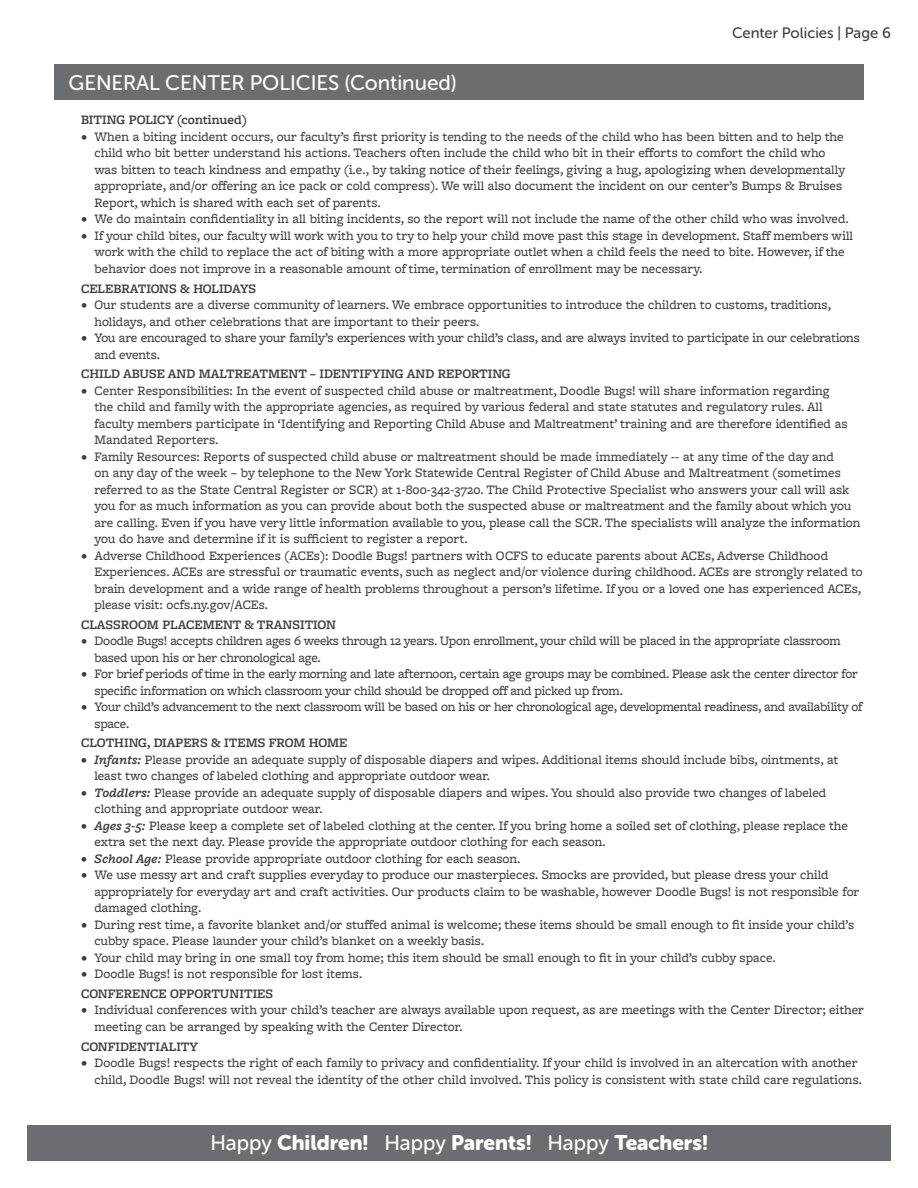
<style>
.page{position:relative;width:918px;height:1188px;background:#fff}
.page>*{position:absolute;margin:0;border:0;box-sizing:border-box;transform-origin:0 0}
.t1{font:21px "Museo Sans Rounded 900";color:#fff}
.t2{font:21px "Museo Sans Rounded 500";color:#fff}
.t3{font:15px "Museo Sans Rounded 500";color:#3e3e3f}
.t4{font:500 13.5px/16.5px "Freight Macro Pro";color:#3e3e3f}
.t5{font:500 13.5px/16.5px "Freight Macro Pro";letter-spacing:-.02em;color:#3e3e3f}
.t6{font:600 13.5px "Freight Macro Pro";color:#3e3e3f}
.s1{font-weight:600;font-style:italic}
.s2{font-family:"Museo Sans Rounded 500"}
</style>
<div class="page">
<div style="left:27px;top:1125px;width:864px;height:36px;background:#6c6d70"></div>
<div style="left:54px;top:64px;width:810px;height:36px;background:#6c6d70"></div>
<p class="t3" style="left:732px;top:25px;width:160px">Center Policies | Page 6</p>
<p class="t2" style="left:69px;top:71px;width:390px">GENERAL CENTER POLICIES (Continued)</p>
<p class="t6" style="left:81px;top:111px;width:167px">BITING POLICY (continued)</p>
<p class="t4" style="left:94px;top:128px;width:752px;text-indent:-14px">• When a biting incident occurs, our faculty’s first priority is tending to the needs of the child who has been bitten and to help the child who bit better understand his actions. Teachers often include the child who bit in their efforts to comfort the child who was bitten to teach kindness and empathy (i.e., by taking notice of their feelings, giving a hug, apologizing when developmentally appropriate, and/or offering an ice pack or cold compress). We will also document the incident on our center’s Bumps &amp; Bruises Report, which is shared with each set of parents.</p>
<p class="t4" style="left:81px;top:210px;width:769px">• We do maintain confidentiality in all biting incidents, so the report will not include the name of the other child who was involved.</p>
<p class="t4" style="left:94px;top:227px;width:760px;text-indent:-14px">• If your child bites, our faculty will work with you to try to help your child move past this stage in development. Staff members will work with the child to replace the act of biting with a more appropriate outlet when a child feels the need to bite. However, if the behavior does not improve in a reasonable amount of time, termination of enrollment may be necessary.</p>
<p class="t6" style="left:81px;top:279px;width:177px">CELEBRATIONS &amp; HOLIDAYS</p>
<p class="t4" style="left:94px;top:296px;width:738px;text-indent:-14px">• Our students are a diverse community of learners. We embrace opportunities to introduce the children to customs, traditions, holidays, and other celebrations that are important to their peers.</p>
<p class="t4" style="left:94px;top:329px;width:767px;text-indent:-14px">• You are encouraged to share your family’s experiences with your child’s class, and are always invited to participate in our celebrations and events.</p>
<p class="t6" style="left:81px;top:364px;width:431px">CHILD ABUSE AND MALTREATMENT – IDENTIFYING AND REPORTING</p>
<p class="t4" style="left:94px;top:382px;width:755px;text-indent:-14px">• Center Responsibilities: In the event of suspected child abuse or maltreatment, Doodle Bugs! will share information regarding the child and family with the appropriate agencies, as required by various federal and state statutes and regulatory rules. All faculty members participate in ‘Identifying and Reporting Child Abuse and Maltreatment’ training and are therefore identified as Mandated Reporters.</p>
<p class="t4" style="left:94px;top:448px;width:768px;text-indent:-14px">• Family Resources: Reports of suspected child abuse or maltreatment should be made immediately -- at any time of the day and<br>on any day of the week – by telephone to the New York Statewide Central Register of Child Abuse and Maltreatment (sometimes referred to as the State Central Register or SCR) at 1-800-342-3720. The Child Protective Specialist who answers your call will ask you for as much information as you can provide about both the suspected abuse or maltreatment and the family about which you are calling. Even if you have very little information available to you, please call the SCR. The specialists will analyze the information you do have and determine if it is sufficient to register a report.</p>
<p class="t4" style="left:94px;top:547px;width:770px;text-indent:-14px">• Adverse Childhood Experiences (ACEs): Doodle Bugs! partners with OCFS to educate parents about ACEs, Adverse Childhood Experiences. ACEs are stressful or traumatic events, such as neglect and/or violence during childhood. ACEs are strongly related to brain development and a wide range of health problems throughout a person’s lifetime. If you or a loved one has experienced ACEs, please visit: ocfs.ny.gov/ACEs.</p>
<p class="t6" style="left:81px;top:615px;width:257px">CLASSROOM PLACEMENT &amp; TRANSITION</p>
<p class="t5" style="left:94px;top:632px;width:748px;text-indent:-14px">• Doodle Bugs! accepts children ages 6 weeks through 12 years. Upon enrollment, your child will be placed in the appropriate classroom based upon his or her chronological age.</p>
<p class="t5" style="left:94px;top:665px;width:765px;text-indent:-14px">• For brief periods of time in the early morning and late afternoon, certain age groups may be combined. Please ask the center director for specific information on which classroom your child should be dropped off and picked up from.</p>
<p class="t5" style="left:94px;top:698px;width:769px;text-indent:-14px">• Your child’s advancement to the next classroom will be based on his or her chronological age, developmental readiness, and availability of space.</p>
<p class="t6" style="left:81px;top:734px;width:268px">CLOTHING, DIAPERS &amp; ITEMS FROM HOME</p>
<p class="t4" style="left:94px;top:751px;width:745px;text-indent:-14px"><span class="s1">• Infants:</span> Please provide an adequate supply of disposable diapers and wipes. Additional items should include bibs, ointments, at least two changes of labeled clothing and appropriate outdoor wear.</p>
<p class="t4" style="left:94px;top:784px;width:733px;text-indent:-14px"><span class="s1">• Toddlers:</span> Please provide an adequate supply of disposable diapers and wipes. You should also provide two changes of labeled clothing and appropriate outdoor wear.</p>
<p class="t4" style="left:94px;top:817px;width:755px;text-indent:-14px"><span class="s1">• Ages 3-5:</span> Please keep a complete set of labeled clothing at the center. If you bring home a soiled set of clothing, please replace the extra set the next day. Please provide the appropriate outdoor clothing for each season.</p>
<p class="t4" style="left:81px;top:850px;width:441px"><span class="s1">• School Age:</span> Please provide appropriate outdoor clothing for each season.</p>
<p class="t4" style="left:94px;top:866px;width:766px;text-indent:-14px">• We use messy art and craft supplies everyday to produce our masterpieces. Smocks are provided, but please dress your child appropriately for everyday art and craft activities. Our products claim to be washable, however Doodle Bugs! is not responsible for damaged clothing.</p>
<p class="t4" style="left:94px;top:916px;width:761px;text-indent:-14px">• During rest time, a favorite blanket and/or stuffed animal is welcome; these items should be small enough to fit inside your child’s cubby space. Please launder your child’s blanket on a weekly basis.</p>
<p class="t4" style="left:81px;top:949px;width:696px">• Your child may bring in one small toy from home; this item should be small enough to fit in your child’s cubby space.</p>
<p class="t4" style="left:81px;top:965px;width:283px">• Doodle Bugs! is not responsible for lost items.</p>
<p class="t6" style="left:81px;top:984px;width:194px">CONFERENCE OPPORTUNITIES</p>
<p class="t4" style="left:94px;top:1001px;width:771px;text-indent:-14px">• Individual conferences with your child’s teacher are always available upon request, as are meetings with the Center Director; either meeting can be arranged by speaking with the Center Director.</p>
<p class="t6" style="left:81px;top:1037px;width:119px">CONFIDENTIALITY</p>
<p class="t4" style="left:94px;top:1054px;width:769px;text-indent:-14px">• Doodle Bugs! respects the right of each family to privacy and confidentiality. If your child is involved in an altercation with another child, Doodle Bugs! will not reveal the identity of the other child involved. This policy is consistent with state child care regulations.</p>
<h1 class="t1" style="left:210px;top:1131px;width:499px"><span class="s2">Happy</span> Children! <span class="s2">Happy</span> Parents! <span class="s2">Happy</span> Teachers!</h1>
</div>
